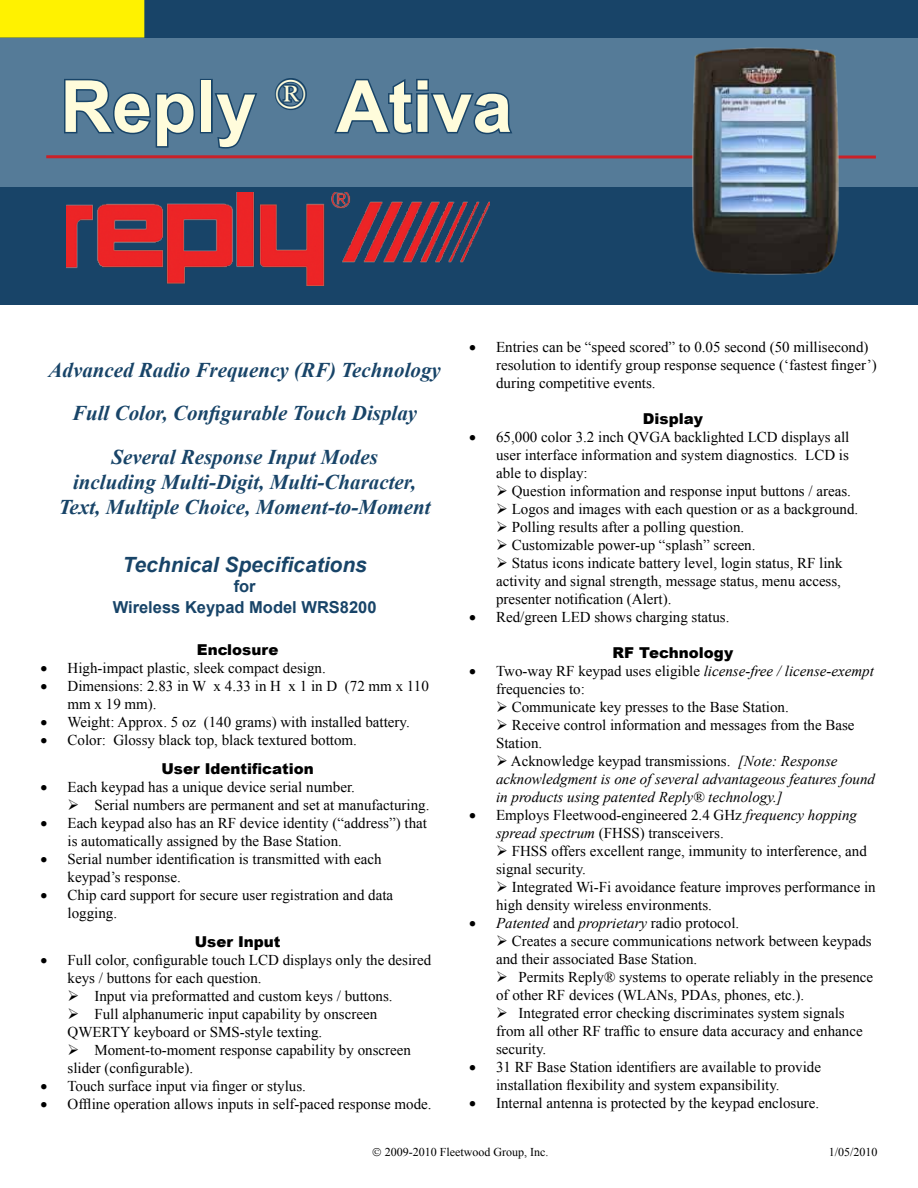
<style>
.page{position:relative;width:918px;height:1188px;background:#fff}
.page>*{position:absolute;margin:0;border:0;box-sizing:border-box;transform-origin:0 0}
.t1{font:700 72px "Arial";color:#fffcdb}
.t2{font:italic 700 21px/43.2px "Times New Roman";color:#184468;text-align:center}
.t3{font:italic 700 21px "Arial";color:#184468}
.t4{font:700 16.5px/21.6px "Arial";color:#184468;text-align:center}
.t5{font:15px/18px "Times New Roman";color:#000}
.t6{font:italic 15px/18px "Times New Roman";color:#000}
.t7{font:900 15px "Arial";color:#000}
.t8{font:12px "Times New Roman";color:#000}
.s1{font-style:italic}
.s2{font-style:normal}
</style>
<div class="page">
<div style="left:0;top:1px;width:918px;height:234px;background:#557b98"></div>
<div style="left:0;top:187px;width:918px;height:118px;background:#184468"></div>
<div style="left:1px;top:0;width:917px;height:37px;background:#184468"></div>
<img style="left:67px;top:193px;width:422px;height:93px">
<svg style="left:64px;top:79px;width:131px;height:69px"></svg>
<div style="left:200px;top:79px;width:13px;height:54px;border:3px solid #184468"></div>
<svg style="left:212px;top:91px;width:45px;height:58px"></svg>
<svg style="left:334px;top:79px;width:178px;height:56px"></svg>
<svg style="left:46px;top:155px;width:830px;height:4px;background:#ac3743"></svg>
<div style="left:0;top:0;width:144px;height:38px;background:#fff200"></div>
<img style="left:688px;top:47px;width:154px;height:228px">
<svg style="left:274px;top:78px;width:33px;height:32px"></svg>
<h1 class="t1" style="left:60px;top:59px;width:454px">Reply Ativa</h1>
<h2 class="t2" style="left:49px;top:348px;width:394px">Advanced Radio Frequency (RF) Technology<br>Full Color, Configurable Touch Display<br>Several Response Input Modes</h2>
<h2 class="t2" style="left:59px;top:469px;width:374px;line-height:25.2px">including Multi-Digit, Multi-Character,<br>Text, Multiple Choice, Moment-to-Moment</h2>
<h2 class="t3" style="left:123px;top:551px;width:246px">Technical Specifications</h2>
<p class="t4" style="left:113px;top:576px;width:265px">for<br>Wireless Keypad Model WRS8200</p>
<p class="t7" style="left:197px;top:639px;width:83px">Enclosure</p>
<p class="t5" style="left:41px;top:659px;width:287px">• High-impact plastic, sleek compact design.</p>
<p class="t5" style="left:68px;top:677px;width:363px;text-indent:-27px">• Dimensions: 2.83 in W x 4.33 in H x 1 in D (72 mm x 110 mm x 19 mm).</p>
<p class="t5" style="left:41px;top:713px;width:371px">• Weight: Approx. 5 oz (140 grams) with installed battery.</p>
<p class="t5" style="left:41px;top:731px;width:318px">• Color: Glossy black top, black textured bottom.</p>
<p class="t7" style="left:161px;top:758px;width:154px">User Identification</p>
<p class="t5" style="left:41px;top:778px;width:316px">• Each keypad has a unique device serial number.</p>
<p class="t5" style="left:68px;top:796px;width:363px">➢ Serial numbers are permanent and set at manufacturing.</p>
<p class="t5" style="left:68px;top:814px;width:361px;text-indent:-27px">• Each keypad also has an RF device identity (“address”) that is automatically assigned by the Base Station.</p>
<p class="t5" style="left:68px;top:850px;width:316px;text-indent:-27px">• Serial number identification is transmitted with each keypad’s response.</p>
<p class="t5" style="left:68px;top:886px;width:327px;text-indent:-27px">• Chip card support for secure user registration and data logging.</p>
<p class="t7" style="left:195px;top:931px;width:87px">User Input</p>
<p class="t5" style="left:68px;top:951px;width:365px;text-indent:-27px">• Full color, configurable touch LCD displays only the desired keys / buttons for each question.</p>
<p class="t5" style="left:68px;top:987px;width:327px">➢ Input via preformatted and custom keys / buttons.</p>
<p class="t5" style="left:68px;top:1005px;width:311px">➢ Full alphanumeric input capability by onscreen<br>QWERTY keyboard or SMS-style texting.</p>
<p class="t5" style="left:68px;top:1041px;width:345px">➢ Moment-to-moment response capability by onscreen slider (configurable).</p>
<p class="t5" style="left:41px;top:1077px;width:267px">• Touch surface input via finger or stylus.</p>
<p class="t5" style="left:41px;top:1095px;width:393px">• Offline operation allows inputs in self-paced response mode.</p>
<p class="t5" style="left:496px;top:338px;width:382px;text-indent:-27px">• Entries can be “speed scored” to 0.05 second (50 millisecond) resolution to identify group response sequence (‘fastest finger’) during competitive events.</p>
<p class="t7" style="left:643px;top:408px;width:62px">Display</p>
<p class="t5" style="left:496px;top:428px;width:355px;text-align:justify;text-indent:-27px">• 65,000 color 3.2 inch QVGA backlighted LCD displays all user interface information and system diagnostics. LCD is able to display:</p>
<p class="t5" style="left:496px;top:482px;width:356px">➢ Question information and response input buttons / areas.</p>
<p class="t5" style="left:496px;top:500px;width:364px">➢ Logos and images with each question or as a background.</p>
<p class="t5" style="left:496px;top:518px;width:250px">➢ Polling results after a polling question.</p>
<p class="t5" style="left:496px;top:536px;width:261px">➢ Customizable power-up “splash” screen.</p>
<p class="t5" style="left:496px;top:554px;width:348px;text-align:justify">➢ Status icons indicate battery level, login status, RF link activity and signal strength, message status, menu access, presenter notification (Alert).</p>
<p class="t5" style="left:469px;top:608px;width:262px">• Red/green LED shows charging status.</p>
<p class="t7" style="left:612px;top:642px;width:122px">RF Technology</p>
<p class="t5" style="left:496px;top:662px;width:379px;text-indent:-27px">• Two-way RF keypad uses eligible <span class="s1">license-free / license-exempt </span>frequencies to:</p>
<p class="t5" style="left:496px;top:698px;width:294px">➢ Communicate key presses to the Base Station.</p>
<p class="t5" style="left:496px;top:716px;width:360px">➢ Receive control information and messages from the Base<br>Station.</p>
<p class="t6" style="left:496px;top:752px;width:380px">➢ <span class="s2">Acknowledge keypad transmissions.</span> [Note: Response acknowledgment is one of several advantageous features found in products using patented Reply® technology.]</p>
<p class="t5" style="left:496px;top:806px;width:363px;text-indent:-27px">• Employs Fleetwood-engineered 2.4 GHz <span class="s1">frequency hopping spread spectrum</span> (FHSS) transceivers.</p>
<p class="t5" style="left:496px;top:842px;width:372px">➢ FHSS offers excellent range, immunity to interference, and signal security.</p>
<p class="t5" style="left:496px;top:878px;width:381px">➢ Integrated Wi-Fi avoidance feature improves performance in high density wireless environments.</p>
<p class="t6" style="left:469px;top:914px;width:272px">• Patented <span class="s2">and</span> proprietary <span class="s2">radio protocol.</span></p>
<p class="t5" style="left:496px;top:932px;width:377px">➢ Creates a secure communications network between keypads and their associated Base Station.</p>
<p class="t5" style="left:496px;top:968px;width:379px">➢ Permits Reply® systems to operate reliably in the presence of other RF devices (WLANs, PDAs, phones, etc.).</p>
<p class="t5" style="left:496px;top:1004px;width:368px">➢ Integrated error checking discriminates system signals from all other RF traffic to ensure data accuracy and enhance security.</p>
<p class="t5" style="left:496px;top:1058px;width:326px;text-indent:-27px">• 31 RF Base Station identifiers are available to provide installation flexibility and system expansibility.</p>
<p class="t5" style="left:469px;top:1094px;width:352px">• Internal antenna is protected by the keypad enclosure.</p>
<p class="t8" style="left:385px;top:1144px;width:165px">2009-2010 Fleetwood Group, Inc.</p>
<p class="t8" style="left:829px;top:1144px;width:50px">1/05/2010</p>
</div>
